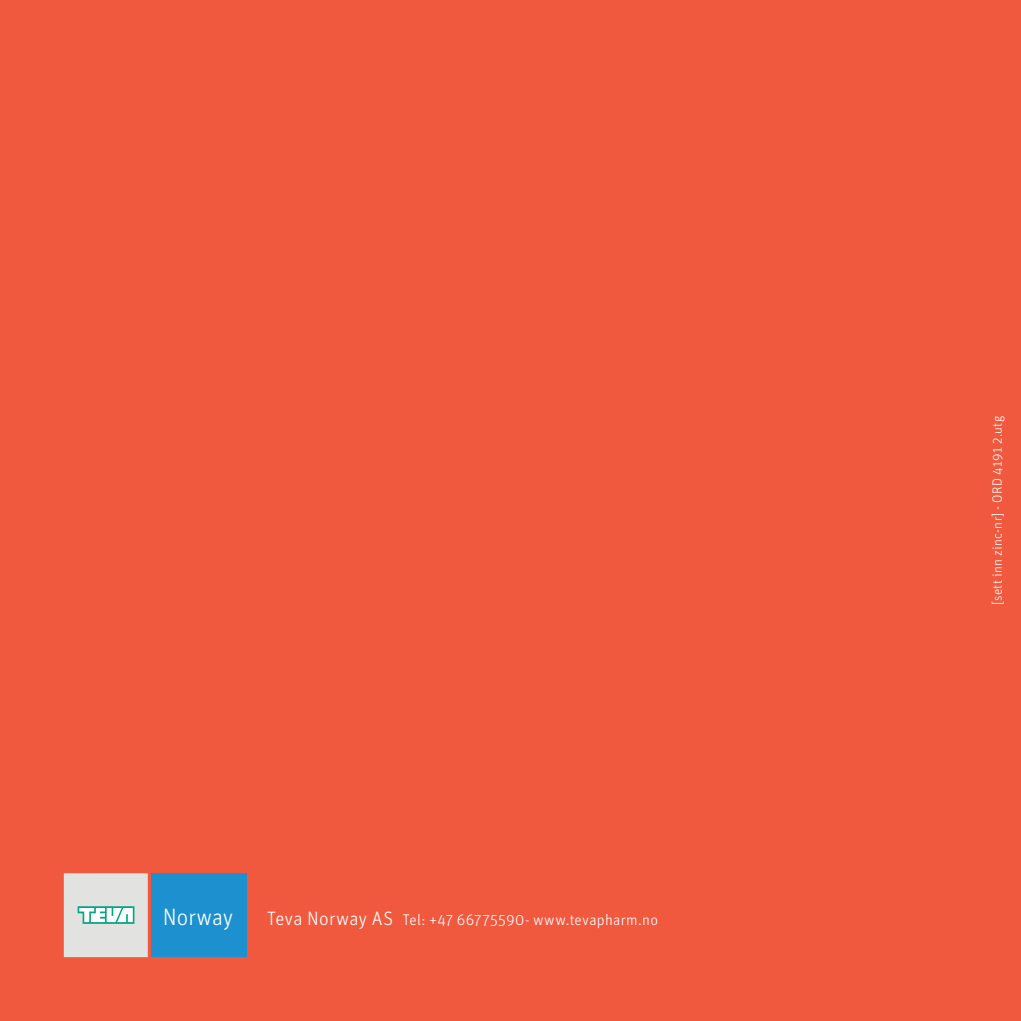
<style>
.page{position:relative;width:1021px;height:1021px;background:#fff}
.page>*{position:absolute;margin:0;border:0;box-sizing:border-box;transform-origin:0 0}
.t1{font:300 23.62px "Unit OT";color:#fff}
.t2{font:300 15.53px "Unit OT";letter-spacing:.015em;color:#fff}
.t3{font:300 13.5px "Unit OT";letter-spacing:.025em;color:#fff}
.s1{font-size:19.35px}
</style>
<div class="page">
<div style="left:0;top:0;width:1020px;height:1020px;background:#f0593e"></div>
<div style="left:151px;top:873px;width:95px;height:84px;background:#1d90d0"></div>
<div style="left:64px;top:873px;width:84px;height:84px;background:#e2e2e1"></div>
<svg style="left:78px;top:906px;width:56px;height:17px"></svg>
<h1 class="t1" style="left:163px;top:902px;width:72px">Norway</h1>
<p class="t2" style="left:267px;top:910px;width:393px"><span class="s1">Teva Norway AS</span> Tel: +47 66775590- www.tevapharm.no</p>
<p class="t3" style="left:989px;top:605px;width:191px;rotate:-90deg">[sett inn zinc-nr] - ORD 4191 2.utg</p>
</div>
